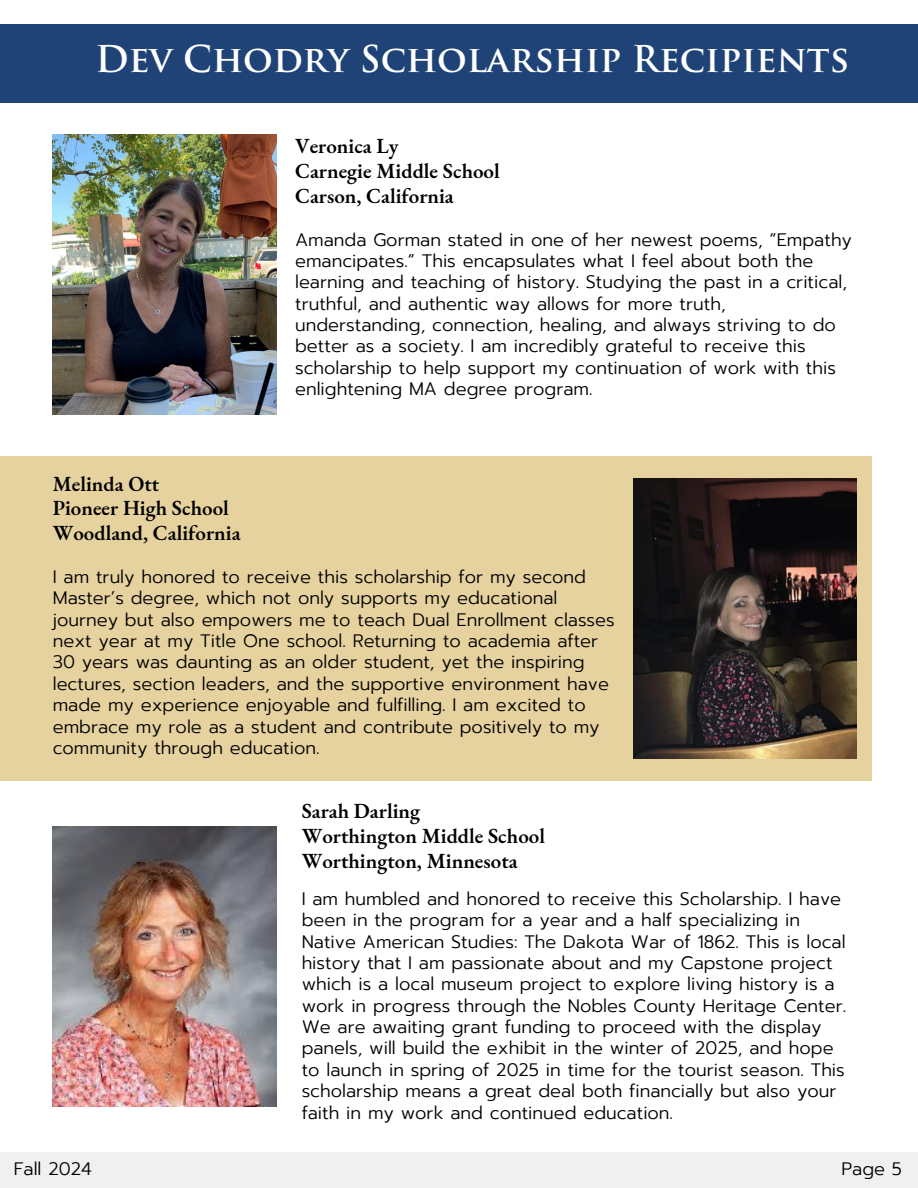
<style>
.page{position:relative;width:918px;height:1188px;background:#fff}
.page>*{position:absolute;margin:0;border:0;box-sizing:border-box;transform-origin:0 0}
.t1{font:700 36px "Trajan Pro";color:#fff}
.t2{font:600 21px/24.8px "EB Garamond";color:#000}
.t3{font:300 18px/21.3px "Prompt";color:#000}
</style>
<div class="page">
<div style="left:0;top:24px;width:918px;height:79px;background:#1f4377"></div>
<div style="left:0;top:1152px;width:918px;height:36px;background:#f0f0f0"></div>
<img style="left:53px;top:827px;width:224px;height:280px">
<div style="left:0;top:456px;width:872px;height:325px;background:#e6d29f"></div>
<img style="left:633px;top:478px;width:224px;height:280px">
<img style="left:53px;top:134px;width:224px;height:280px">
<h1 class="t1" style="left:95px;top:45px;width:756px">Dev Chodry Scholarship Recipients</h1>
<p class="t2" style="left:295px;top:134px;width:206px">Veronica Ly<br>Carnegie Middle School<br>Carson, California</p>
<p class="t3" style="left:295px;top:229px;width:558px">Amanda Gorman stated in one of her newest poems, “Empathy emancipates.” This encapsulates what I feel about both the learning and teaching of history. Studying the past in a critical, truthful, and authentic way allows for more truth, understanding, connection, healing, and always striving to do better as a society. I am incredibly grateful to receive this scholarship to help support my continuation of work with this enlightening MA degree program.</p>
<h2 class="t2" style="left:53px;top:471px;width:189px">Melinda Ott<br>Pioneer High School<br>Woodland, California</h2>
<p class="t3" style="left:53px;top:566px;width:564px">I am truly honored to receive this scholarship for my second Master’s degree, which not only supports my educational journey but also empowers me to teach Dual Enrollment classes next year at my Title One school. Returning to academia after 30 years was daunting as an older student, yet the inspiring lectures, section leaders, and the supportive environment have made my experience enjoyable and fulfilling. I am excited to embrace my role as a student and contribute positively to my community through education.</p>
<h2 class="t2" style="left:302px;top:798px;width:245px">Sarah Darling<br>Worthington Middle School<br>Worthington, Minnesota</h2>
<p class="t3" style="left:302px;top:888px;width:546px">I am humbled and honored to receive this Scholarship. I have been in the program for a year and a half specializing in Native American Studies: The Dakota War of 1862. This is local history that I am passionate about and my Capstone project which is a local museum project to explore living history is a work in progress through the Nobles County Heritage Center.<br>We are awaiting grant funding to proceed with the display panels, will build the exhibit in the winter of 2025, and hope to launch in spring of 2025 in time for the tourist season. This scholarship means a great deal both financially but also your faith in my work and continued education.</p>
<p class="t3" style="left:14px;top:1159px;width:80px">Fall 2024</p>
<p class="t3" style="left:842px;top:1159px;width:62px">Page 5</p>
</div>
